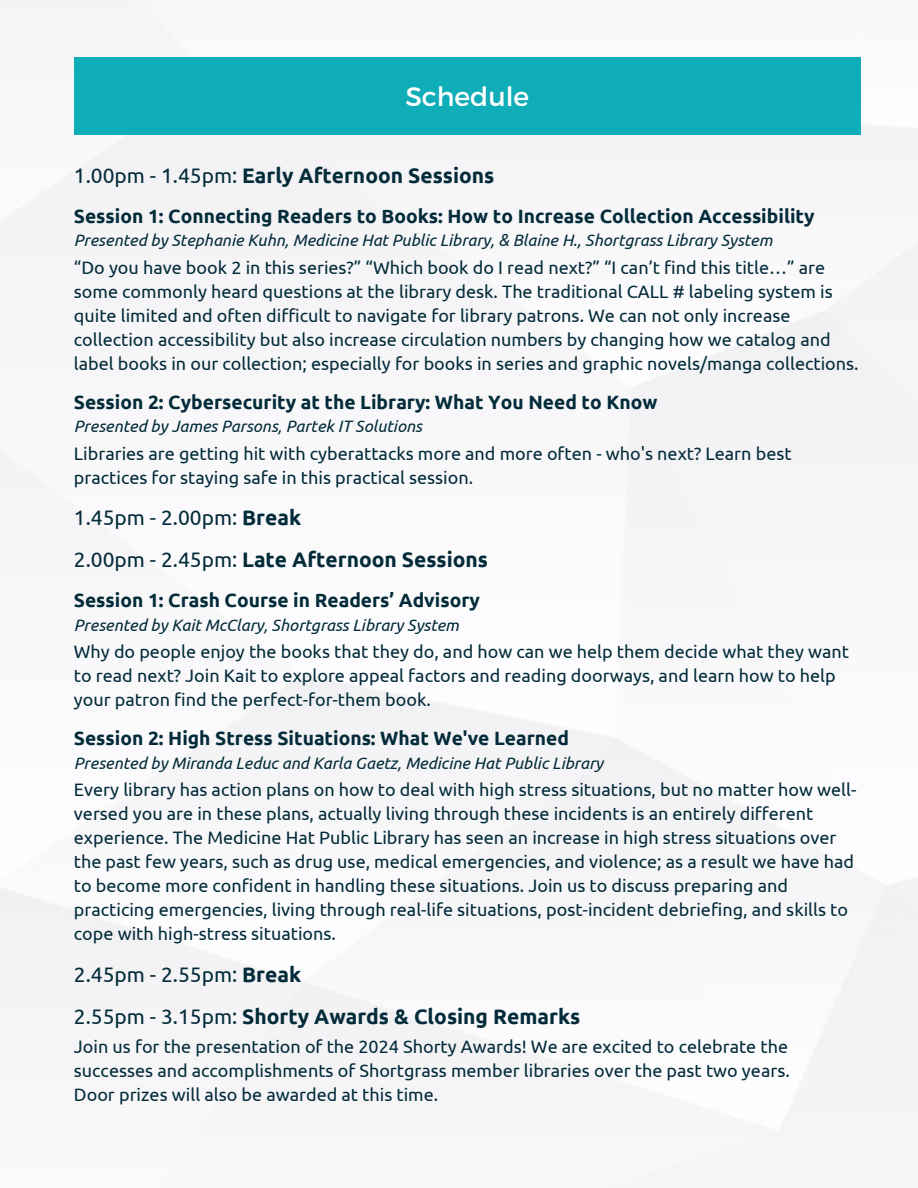
<style>
.page{position:relative;width:918px;height:1188px;background:#fff}
.page>*{position:absolute;margin:0;border:0;box-sizing:border-box;transform-origin:0 0}
.t1{font:26.55px "Montserrat";color:#fff}
.t2{font:700 21px "Ubuntu";color:#032b3a}
.t3{font:21px "Ubuntu";color:#032b3a}
.t4{font:700 19.2px "Ubuntu";color:#032b3a}
.t5{font:18px/24px "Ubuntu";color:#032b3a}
.t6{font:italic 16.5px "Ubuntu";color:#032b3a}
.s1{font-weight:400}
.s2{font-weight:700}
</style>
<div class="page">
<img style="left:0;top:0;width:918px;height:1172px">
<div style="left:74px;top:57px;width:787px;height:77px;background:#0fadb8"></div>
<h1 class="t1" style="left:405px;top:80px;width:125px">Schedule</h1>
<h2 class="t2" style="left:74px;top:163px;width:422px"><span class="s1">1.00pm - 1.45pm:</span> Early Afternoon Sessions</h2>
<p class="t4" style="left:74px;top:205px;width:742px">Session 1: Connecting Readers to Books: How to Increase Collection Accessibility</p>
<p class="t6" style="left:74px;top:231px;width:700px">Presented by Stephanie Kuhn, Medicine Hat Public Library, &amp; Blaine H., Shortgrass Library System</p>
<p class="t5" style="left:74px;top:255px;width:786px">“Do you have book 2 in this series?” “Which book do I read next?” “I can’t find this title…” are some commonly heard questions at the library desk. The traditional CALL # labeling system is quite limited and often difficult to navigate for library patrons. We can not only increase collection accessibility but also increase circulation numbers by changing how we catalog and label books in our collection; especially for books in series and graphic novels/manga collections.</p>
<h2 class="t4" style="left:74px;top:391px;width:585px">Session 2: Cybersecurity at the Library: What You Need to Know</h2>
<h2 class="t6" style="left:74px;top:417px;width:350px">Presented by James Parsons, Partek IT Solutions</h2>
<p class="t5" style="left:74px;top:441px;width:719px">Libraries are getting hit with cyberattacks more and more often - who's next? Learn best practices for staying safe in this practical session.</p>
<h2 class="t3" style="left:74px;top:506px;width:229px">1.45pm - 2.00pm: <span class="s2">Break</span></h2>
<h2 class="t2" style="left:74px;top:548px;width:416px"><span class="s1">2.00pm - 2.45pm:</span> Late Afternoon Sessions</h2>
<p class="t4" style="left:74px;top:590px;width:408px">Session 1: Crash Course in Readers’ Advisory</p>
<p class="t6" style="left:74px;top:615px;width:387px">Presented by Kait McClary, Shortgrass Library System</p>
<p class="t5" style="left:74px;top:639px;width:777px">Why do people enjoy the books that they do, and how can we help them decide what they want to read next? Join Kait to explore appeal factors and reading doorways, and learn how to help your patron find the perfect-for-them book.</p>
<p class="t4" style="left:74px;top:728px;width:497px">Session 2: High Stress Situations: What We've Learned</p>
<p class="t6" style="left:74px;top:753px;width:531px">Presented by Miranda Leduc and Karla Gaetz, Medicine Hat Public Library</p>
<p class="t5" style="left:74px;top:777px;width:784px">Every library has action plans on how to deal with high stress situations, but no matter how well&shy;versed you are in these plans, actually living through these incidents is an entirely different experience. The Medicine Hat Public Library has seen an increase in high stress situations over the past few years, such as drug use, medical emergencies, and violence; as a result we have had to become more confident in handling these situations. Join us to discuss preparing and practicing emergencies, living through real-life situations, post-incident debriefing, and skills to cope with high-stress situations.</p>
<h2 class="t3" style="left:74px;top:962px;width:229px">2.45pm - 2.55pm: <span class="s2">Break</span></h2>
<h2 class="t2" style="left:74px;top:1004px;width:508px"><span class="s1">2.55pm - 3.15pm:</span> Shorty Awards &amp; Closing Remarks</h2>
<p class="t5" style="left:74px;top:1034px;width:717px">Join us for the presentation of the 2024 Shorty Awards! We are excited to celebrate the successes and accomplishments of Shortgrass member libraries over the past two years.</p>
<p class="t5" style="left:74px;top:1082px;width:366px">Door prizes will also be awarded at this time.</p>
</div>
